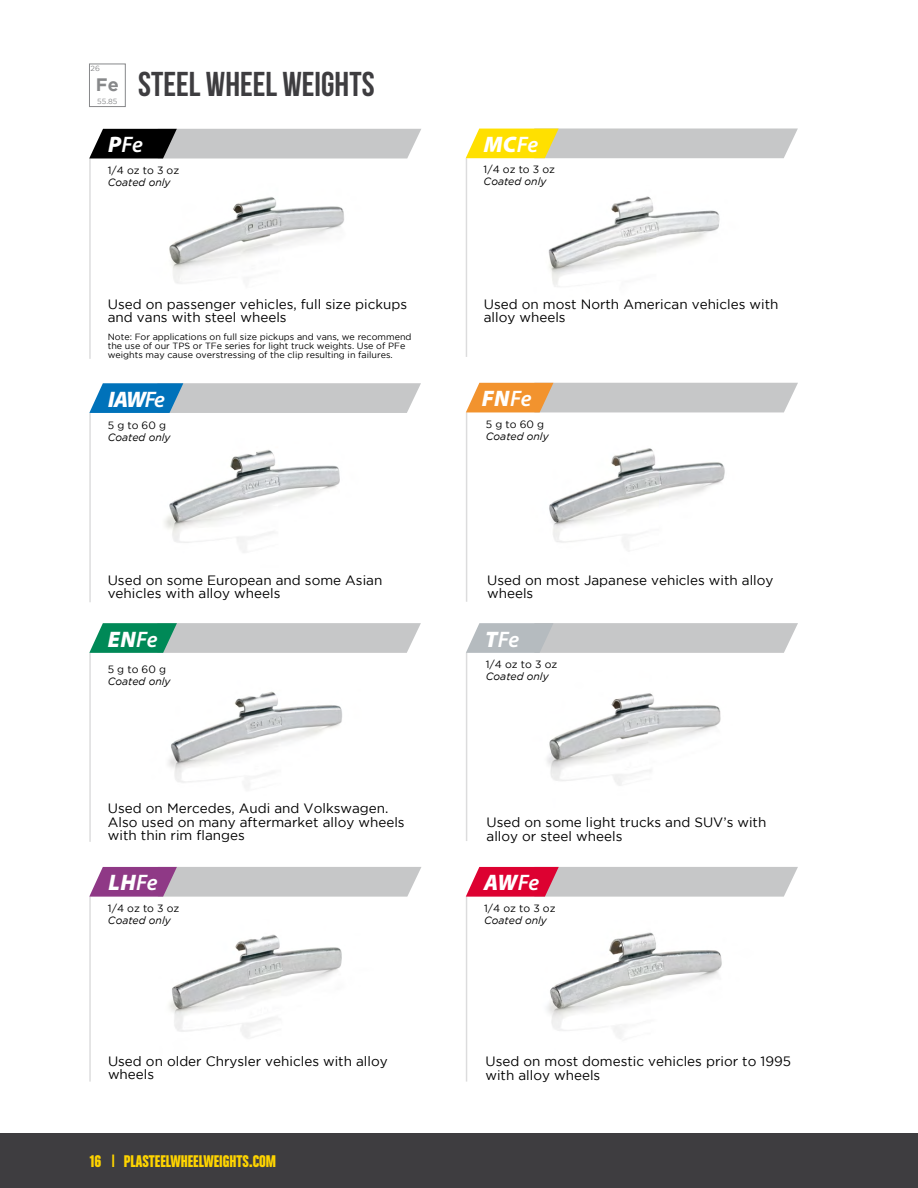
<style>
.page{position:relative;width:918px;height:1188px;background:#fff}
.page>*{position:absolute;margin:0;border:0;box-sizing:border-box;transform-origin:0 0}
.t1{font:700 34.5px "Bebas Neue";color:#3e3d40}
.t2{font:italic 900 22.5px "Myriad Pro";letter-spacing:.01em;color:#fff}
.t3{font:italic 600 22.5px "Myriad Pro";color:#fff}
.t4{font:18px "Chalet Comprime Hong Kong Sixty";color:#fed400}
.t5{font:700 18px "Gotham";color:#87888a}
.t6{font:13.5px/13.5px "Gotham";color:#000}
.t7{font:italic 10.5px "Gotham";color:#000}
.t8{font:10.5px "Gotham";color:#000}
.t9{font:9px/9px "Gotham";color:#000}
.t10{font:7.5px "Gotham";color:#87888a}
.s1{font-weight:900}
.s2{font-weight:600}
</style>
<div class="page">
<div style="left:0;top:1133px;width:918px;height:55px;background:#3e3d40"></div>
<img style="left:169px;top:197px;width:175px;height:87px">
<hr style="left:89px;top:158px;width:2px;height:201px;background:#3e3d40">
<svg style="left:89px;top:129px;width:332px;height:29px;background:#9c9d9d"></svg>
<img style="left:164px;top:450px;width:176px;height:103px">
<hr style="left:89px;top:413px;width:2px;height:189px;background:#3e3d40">
<svg style="left:89px;top:383px;width:332px;height:30px;background:#99b5c7"></svg>
<img style="left:548px;top:196px;width:172px;height:91px">
<hr style="left:466px;top:158px;width:1px;height:199px;background:#3e3d40">
<svg style="left:466px;top:129px;width:332px;height:29px;background:#d5cf9a"></svg>
<img style="left:547px;top:932px;width:175px;height:107px">
<hr style="left:466px;top:897px;width:1px;height:185px;background:#3e3d40">
<svg style="left:466px;top:867px;width:332px;height:30px;background:#ce9ba7"></svg>
<img style="left:549px;top:448px;width:176px;height:100px">
<hr style="left:466px;top:412px;width:1px;height:190px;background:#3e3d40">
<svg style="left:466px;top:383px;width:332px;height:29px;background:#d2bda7"></svg>
<img style="left:547px;top:693px;width:174px;height:93px">
<hr style="left:466px;top:653px;width:1px;height:188px;background:#3e3d40">
<svg style="left:466px;top:623px;width:332px;height:30px;background:#c5c7c8"></svg>
<img style="left:168px;top:691px;width:174px;height:96px">
<hr style="left:89px;top:653px;width:2px;height:189px;background:#3e3d40">
<svg style="left:89px;top:623px;width:332px;height:30px;background:#9dbcb1"></svg>
<div style="left:89px;top:64px;width:37px;height:43px;background:#fff;border:1px solid #87888a"></div>
<img style="left:169px;top:934px;width:173px;height:104px">
<hr style="left:89px;top:897px;width:2px;height:185px;background:#3e3d40">
<svg style="left:89px;top:867px;width:332px;height:30px;background:#bcaabc"></svg>
<p class="t10" style="left:91px;top:64px;width:11px">26</p>
<p class="t10" style="left:97px;top:97px;width:22px">55.85</p>
<h3 class="t5" style="left:96px;top:74px;width:24px">Fe</h3>
<h1 class="t1" style="left:138px;top:65px;width:238px">STEEL WHEEL WEIGHTS</h1>
<h2 class="t3" style="left:108px;top:130px;width:36px"><span class="s1">P</span>Fe</h2>
<p class="t8" style="left:108px;top:165px;width:73px">1/4 oz to 3 oz</p>
<p class="t7" style="left:108px;top:177px;width:64px">Coated only</p>
<p class="t6" style="left:108px;top:297px;width:301px">Used on passenger vehicles, full size pickups and vans with steel wheels</p>
<p class="t9" style="left:108px;top:332px;width:305px">Note: For applications on full size pickups and vans, we recommend the use of our TPS or TFe series for light truck weights. Use of PFe weights may cause overstressing of the clip resulting in failures.</p>
<h2 class="t2" style="left:108px;top:387px;width:58px">IAW<span class="s2">Fe</span></h2>
<p class="t8" style="left:108px;top:419px;width:60px">5 g to 60 g</p>
<p class="t7" style="left:108px;top:431px;width:64px">Coated only</p>
<p class="t6" style="left:108px;top:573px;width:276px">Used on some European and some Asian vehicles with alloy wheels</p>
<h2 class="t2" style="left:108px;top:627px;width:51px">EN<span class="s2">Fe</span></h2>
<p class="t8" style="left:108px;top:664px;width:60px">5 g to 60 g</p>
<p class="t7" style="left:108px;top:676px;width:64px">Coated only</p>
<p class="t6" style="left:108px;top:801px;width:298px">Used on Mercedes, Audi and Volkswagen.<br>Also used on many aftermarket alloy wheels with thin rim flanges</p>
<h2 class="t2" style="left:109px;top:870px;width:51px">LH<span class="s2">Fe</span></h2>
<p class="t8" style="left:108px;top:903px;width:73px">1/4 oz to 3 oz</p>
<p class="t7" style="left:108px;top:915px;width:64px">Coated only</p>
<p class="t6" style="left:108px;top:1054px;width:281px">Used on older Chrysler vehicles with alloy wheels</p>
<h3 class="t4" style="left:90px;top:1150px;width:188px">16 | PLASTEELWHEELWEIGHTS.COM</h3>
<h2 class="t2" style="left:484px;top:132px;width:56px">MC<span class="s2">Fe</span></h2>
<p class="t8" style="left:484px;top:164px;width:73px">1/4 oz to 3 oz</p>
<p class="t7" style="left:484px;top:176px;width:64px">Coated only</p>
<p class="t6" style="left:484px;top:297px;width:296px">Used on most North American vehicles with alloy wheels</p>
<h2 class="t2" style="left:482px;top:386px;width:51px">FN<span class="s2">Fe</span></h2>
<p class="t8" style="left:486px;top:419px;width:60px">5 g to 60 g</p>
<p class="t7" style="left:486px;top:431px;width:64px">Coated only</p>
<p class="t6" style="left:487px;top:573px;width:288px">Used on most Japanese vehicles with alloy wheels</p>
<h2 class="t3" style="left:485px;top:625px;width:36px"><span class="s1">T</span>Fe</h2>
<p class="t8" style="left:486px;top:658px;width:73px">1/4 oz to 3 oz</p>
<p class="t7" style="left:486px;top:670px;width:64px">Coated only</p>
<p class="t6" style="left:487px;top:815px;width:281px">Used on some light trucks and SUV’s with alloy or steel wheels</p>
<h2 class="t2" style="left:484px;top:870px;width:57px">AW<span class="s2">Fe</span></h2>
<p class="t8" style="left:484px;top:903px;width:73px">1/4 oz to 3 oz</p>
<p class="t7" style="left:484px;top:915px;width:64px">Coated only</p>
<p class="t6" style="left:485px;top:1054px;width:307px">Used on most domestic vehicles prior to 1995 with alloy wheels</p>
</div>
